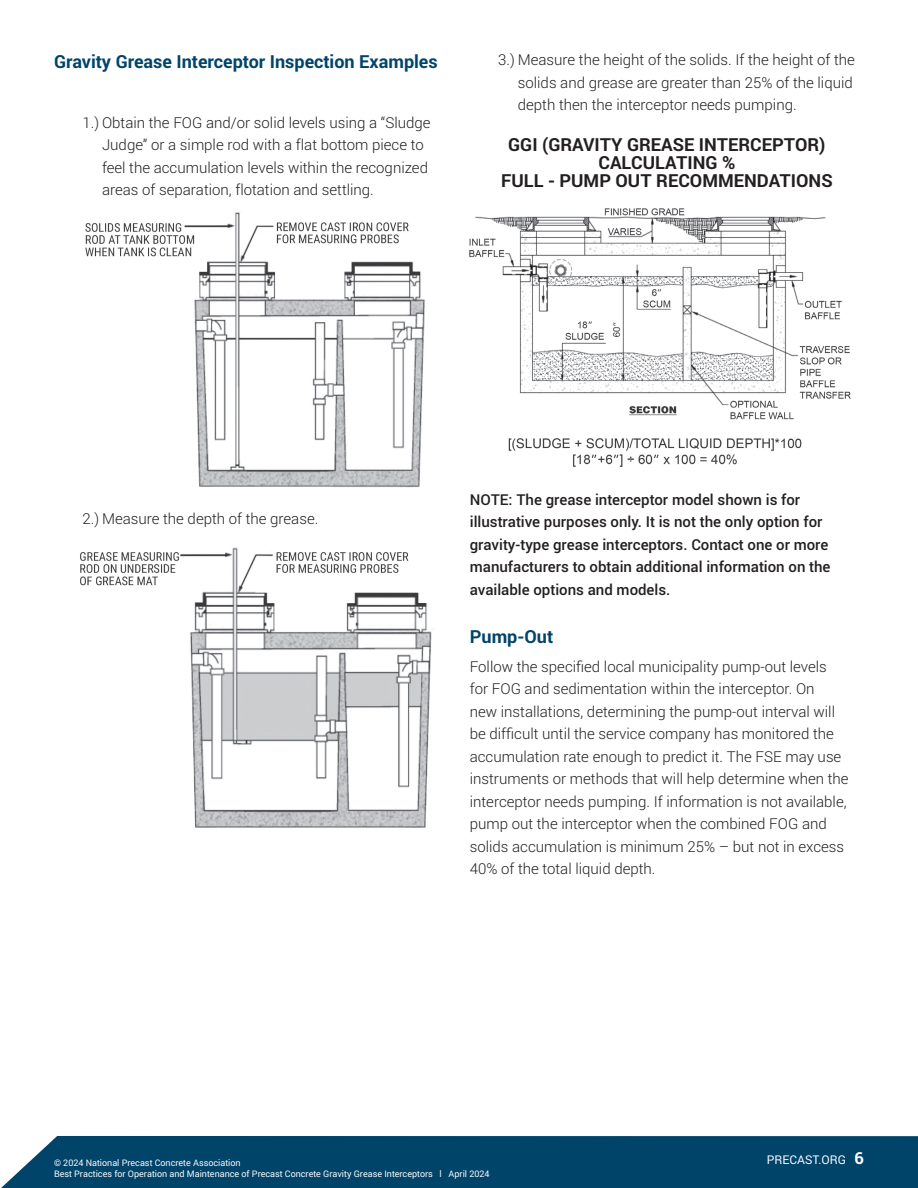
<style>
.page{position:relative;width:918px;height:1188px;background:#fff}
.page>*{position:absolute;margin:0;border:0;box-sizing:border-box;transform-origin:0 0}
.t1{font:700 18px/18px "Roboto";color:#231f20;text-align:center}
.t2{font:700 18px "Roboto";color:#00446a}
.t3{font:300 15px/22.5px "Roboto";color:#231f20}
.t4{font:500 15px/22.5px "Roboto";color:#231f20}
.t5{font:12px "Roboto";color:#fff}
.t6{font:9px "Roboto";color:#fff}
.s1{font-weight:700;font-size:16.5px}
</style>
<div class="page">
<div style="left:1px;top:1136px;width:917px;height:52px;background:#00446a"></div>
<img style="left:80px;top:547px;width:352px;height:281px">
<img style="left:85px;top:212px;width:340px;height:276px">
<img style="left:469px;top:208px;width:382px;height:259px">
<p class="t2" style="left:54px;top:49px;width:385px">Gravity Grease Interceptor Inspection Examples</p>
<p class="t3" style="left:102px;top:111px;width:330px;text-indent:-20px">1.) Obtain the FOG and/or solid levels using a “Sludge Judge” or a simple rod with a flat bottom piece to feel the accumulation levels within the recognized areas of separation, flotation and settling.</p>
<p class="t3" style="left:518px;top:48px;width:339px;text-indent:-20px">3.) Measure the height of the solids. If the height of the solids and grease are greater than 25% of the liquid depth then the interceptor needs pumping.</p>
<p class="t1" style="left:501px;top:135px;width:333px">GGI (GRAVITY GREASE INTERCEPTOR)<br>CALCULATING %<br>FULL - PUMP OUT RECOMMENDATIONS</p>
<p class="t3" style="left:82px;top:507px;width:237px">2.) Measure the depth of the grease.</p>
<p class="t4" style="left:470px;top:488px;width:362px">NOTE: The grease interceptor model shown is for illustrative purposes only. It is not the only option for gravity-type grease interceptors. Contact one or more manufacturers to obtain additional information on the available options and models.</p>
<p class="t2" style="left:470px;top:624px;width:85px">Pump-Out</p>
<p class="t3" style="left:470px;top:655px;width:380px">Follow the specified local municipality pump-out levels for FOG and sedimentation within the interceptor. On<br>new installations, determining the pump-out interval will be difficult until the service company has monitored the accumulation rate enough to predict it. The FSE may use instruments or methods that will help determine when the interceptor needs pumping. If information is not available, pump out the interceptor when the combined FOG and solids accumulation is minimum 25% – but not in excess 40% of the total liquid depth.</p>
<p class="t6" style="left:54px;top:1157px;width:188px">© 2024 National Precast Concrete Association</p>
<p class="t5" style="left:767px;top:1152px;width:99px">PRECAST.ORG <span class="s1">6</span></p>
<p class="t6" style="left:54px;top:1168px;width:437px">Best Practices for Operation and Maintenance of Precast Concrete Gravity Grease Interceptors l April 2024</p>
</div>
